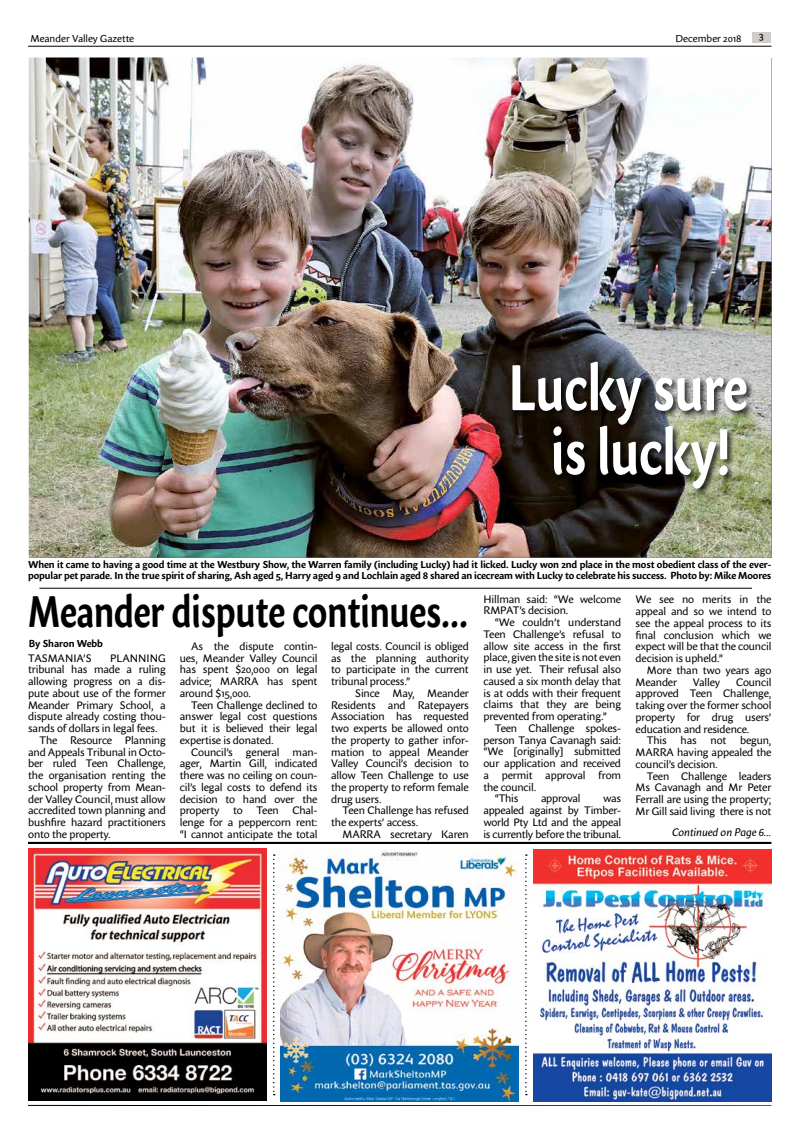
<style>
.page{position:relative;width:800px;height:1134px;background:#fff}
.page>*{position:absolute;margin:0;border:0;box-sizing:border-box;transform-origin:0 0}
.t1{font:700 64px/64px "Sharik Sans";color:#fff;text-align:center;scale:.78 1}
.t2{font:700 43.9px "Sharik Sans";color:#000;scale:.78 1}
.t3{font:10.8px/11.7px "Sharik Sans";letter-spacing:-.01em;color:#000;text-align:justify}
.t4{font:italic 10.8px "Sharik Sans";color:#000}
.t5{font:700 10px/11px "Sharik Sans";letter-spacing:-.01em;color:#000}
.t6{font:10px "Sharik Sans";color:#000}
.t7{font:500 10px "Sharik Sans";color:#000}
</style>
<div class="page">
<img style="left:533px;top:849px;width:238px;height:253px">
<div style="left:751px;top:32px;width:19px;height:11px;background:#cfccca"></div>
<hr style="left:28px;top:46px;width:743px;height:1px;background:#000">
<svg style="left:28px;top:1105px;width:743px;height:1px"></svg>
<svg style="left:525px;top:854px;width:1px;height:241px"></svg>
<hr style="left:28px;top:842px;width:743px;height:2px;background:#000">
<svg style="left:273px;top:854px;width:2px;height:241px"></svg>
<img style="left:28px;top:849px;width:238px;height:252px">
<img style="left:280px;top:849px;width:238px;height:253px">
<img style="left:29px;top:58px;width:742px;height:499px">
<img style="left:510px;top:360px;width:244px;height:136px">
<hr style="left:39px;top:588px;width:712px;height:1px;background:#000">
<p class="t6" style="left:30px;top:32px;width:105px">Meander Valley Gazette</p>
<p class="t6" style="left:675px;top:32px;width:68px">December 2018</p>
<p class="t7" style="left:758px;top:29px;width:7px">3</p>
<h1 class="t1" style="left:508px;top:353px;width:308px">Lucky sure is lucky!</h1>
<p class="t5" style="left:28px;top:559px;width:744px">When it came to having a good time at the Westbury Show, the Warren family (including Lucky) had it licked. Lucky won 2nd place in the most obedient class of the ever&shy;popular pet parade. In the true spirit of sharing, Ash aged 5, Harry aged 9 and Lochlain aged 8 shared an icecream with Lucky to celebrate his success. Photo by: Mike Moores</p>
<h2 class="t2" style="left:28px;top:580px;width:565px">Meander dispute continues...</h2>
<p class="t5" style="left:29px;top:638px;width:76px">By Sharon Webb</p>
<p class="t3" style="left:180px;top:640px;width:139px;text-indent:11px">As the dispute contin&shy;ues, Meander Valley Council has spent $20,000 on legal advice; MARRA has spent around $15,000.</p>
<p class="t3" style="left:180px;top:699px;width:139px;text-indent:11px">Teen Challenge declined to answer legal cost questions but it is believed their legal expertise is donated.</p>
<p class="t3" style="left:180px;top:746px;width:139px;text-indent:11px">Council’s general man&shy;ager, Martin Gill, indicated there was no ceiling on coun&shy;cil’s legal costs to defend its decision to hand over the property</p>
<p class="t3" style="left:331px;top:640px;width:139px">legal costs. Council is obliged as the planning authority to participate in the current tribunal process.”</p>
<p class="t3" style="left:331px;top:687px;width:139px;text-indent:24px">Since May, Meander Residents and Ratepayers Association has requested two experts be allowed onto the property to gather infor&shy;mation to appeal Meander Valley Council’s decision to allow Teen Challenge to use the property to reform female drug users.</p>
<p class="t3" style="left:331px;top:804px;width:139px;text-indent:11px">Teen Challenge has refused the experts’ access.</p>
<p class="t3" style="left:342px;top:828px;width:128px">MARRA secretary Karen</p>
<p class="t3" style="left:28px;top:652px;width:65px">TASMANIA’S</p>
<p class="t3" style="left:110px;top:652px;width:57px">PLANNING</p>
<p class="t3" style="left:28px;top:663px;width:139px">tribunal has made a ruling</p>
<p class="t3" style="left:28px;top:675px;width:139px">allowing progress on a dis-</p>
<p class="t3" style="left:28px;top:687px;width:139px">pute about use of the former</p>
<p class="t3" style="left:28px;top:699px;width:139px">Meander Primary School, a</p>
<p class="t3" style="left:28px;top:710px;width:139px">dispute already costing thou-</p>
<p class="t3" style="left:28px;top:722px;width:131px">sands of dollars in legal fees.</p>
<p class="t3" style="left:39px;top:734px;width:128px">The Resource Planning</p>
<p class="t3" style="left:28px;top:746px;width:139px">and Appeals Tribunal in Octo-</p>
<p class="t3" style="left:28px;top:757px;width:139px">ber ruled Teen Challenge,</p>
<p class="t3" style="left:28px;top:769px;width:139px">the organisation renting the</p>
<p class="t3" style="left:28px;top:781px;width:139px">school property from Mean-</p>
<p class="t3" style="left:28px;top:793px;width:139px">der Valley Council, must allow</p>
<p class="t3" style="left:28px;top:804px;width:139px">accredited town planning and</p>
<p class="t3" style="left:28px;top:816px;width:139px">bushfire hazard practitioners</p>
<p class="t3" style="left:28px;top:828px;width:84px">onto the property.</p>
<p class="t3" style="left:180px;top:804px;width:139px;text-indent:112px">Chal&shy;lenge for a peppercorn rent: “I cannot anticipate the total</p>
<p class="t3" style="left:233px;top:804px;width:11px">to</p>
<p class="t3" style="left:256px;top:804px;width:24px">Teen</p>
<p class="t3" style="left:483px;top:593px;width:139px">Hillman said: “We welcome<br>RMPAT’s decision.</p>
<p class="t3" style="left:483px;top:616px;width:139px;text-indent:11px">“We couldn’t understand Teen Challenge’s refusal to allow site access in the first place, given the site is not even in use yet. Their refusal also caused a six month delay that is at odds with their frequent claims that they are being prevented from operating.”</p>
<p class="t3" style="left:494px;top:722px;width:128px">Teen Challenge spokes-</p>
<p class="t3" style="left:483px;top:734px;width:139px">person Tanya Cavanagh said:</p>
<p class="t3" style="left:483px;top:746px;width:139px">“We [originally] submitted</p>
<p class="t3" style="left:483px;top:757px;width:139px">our application and received</p>
<p class="t3" style="left:483px;top:769px;width:139px">a permit approval from</p>
<p class="t3" style="left:483px;top:781px;width:54px">the council.</p>
<p class="t3" style="left:494px;top:793px;width:25px">“This</p>
<p class="t3" style="left:540px;top:793px;width:41px">approval</p>
<p class="t3" style="left:483px;top:793px;width:139px;text-indent:120px">was appealed against by Timber&shy;world Pty Ltd and the appeal is currently before the tribunal.</p>
<p class="t3" style="left:635px;top:594px;width:137px">We see no merits in the appeal and so we intend to see the appeal process to its final conclusion which we expect will be that the council decision is upheld.”</p>
<p class="t3" style="left:635px;top:664px;width:137px;text-indent:11px">More than two years ago<br>Meander</p>
<p class="t3" style="left:692px;top:676px;width:29px">Valley</p>
<p class="t3" style="left:735px;top:676px;width:37px">Council</p>
<p class="t3" style="left:635px;top:688px;width:137px">approved Teen Challenge,</p>
<p class="t3" style="left:635px;top:699px;width:137px">taking over the former school</p>
<p class="t3" style="left:635px;top:711px;width:137px">property for drug users’</p>
<p class="t3" style="left:635px;top:723px;width:115px">education and residence.</p>
<p class="t3" style="left:646px;top:735px;width:21px">This</p>
<p class="t3" style="left:680px;top:735px;width:18px">has</p>
<p class="t3" style="left:710px;top:735px;width:17px">not</p>
<p class="t3" style="left:635px;top:734px;width:137px;text-indent:104px">begun, MARRA having appealed the council’s decision.</p>
<p class="t3" style="left:635px;top:770px;width:137px;text-indent:11px">Teen Challenge leaders Ms Cavanagh and Mr Peter Ferrall are using the property; Mr Gill said living there is not</p>
<p class="t4" style="left:672px;top:825px;width:101px">Continued on Page 6...</p>
</div>
